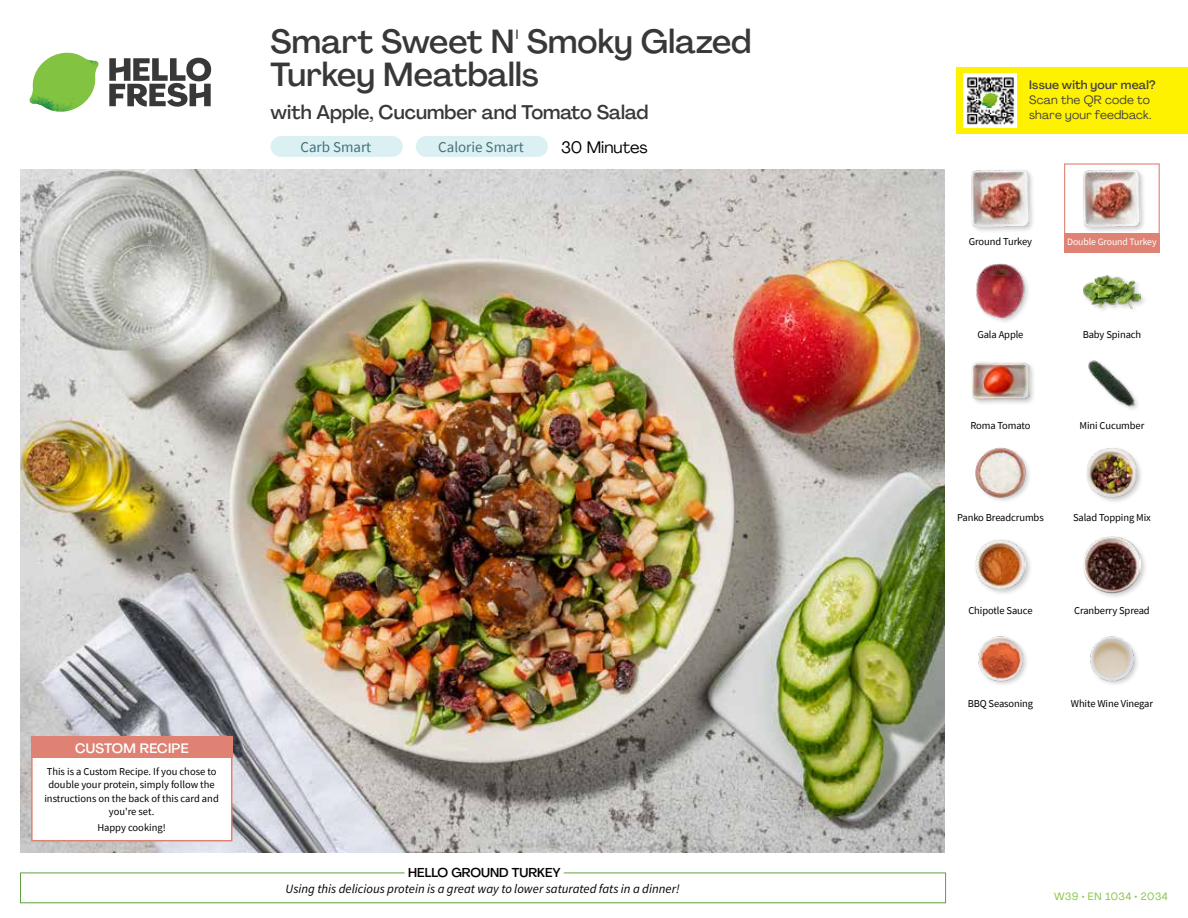
<style>
.page{position:relative;width:1188px;height:918px;background:#fff}
.page>*{position:absolute;margin:0;border:0;box-sizing:border-box;transform-origin:0 0}
.t1{font:500 33px/33px "Agrandir";color:#383839}
.t2{font:500 19.5px "Agrandir";color:#383839}
.t3{font:16.5px "Agrandir";color:#000}
.t4{font:15px "Source Sans Pro";color:#43717b}
.t5{font:500 13.5px "Agrandir";letter-spacing:.02em;color:#fff}
.t6{font:italic 12.75px "Source Sans Pro";color:#000}
.t7{font:500 12.75px "Agrandir";color:#000}
.t8{font:12px/15px "Agrandir";letter-spacing:.02em;color:#414042}
.t9{font:500 12px "Agrandir";letter-spacing:.02em;color:#414042}
.t10{font:10.5px/13.5px "Source Sans Pro";letter-spacing:-.01em;color:#000;text-align:center}
.t11{font:10.5px "Agrandir";letter-spacing:.05em;color:#82c341}
.t12{font:9.75px "Source Sans Pro";letter-spacing:-.01em;color:#fff}
</style>
<div class="page">
<svg style="left:109px;top:57px;width:102px;height:50px"></svg>
<svg style="left:34px;top:53px;width:62px;height:40px"></svg>
<img style="left:67px;top:53px;width:32px;height:26px">
<img style="left:33px;top:75px;width:59px;height:11px">
<img style="left:29px;top:79px;width:61px;height:33px">
<img style="left:65px;top:86px;width:27px;height:25px">
<div style="left:20px;top:873px;width:926px;height:30px;border:1px solid #609f43"></div>
<div style="left:405px;top:865px;width:159px;height:15px;background:#fff"></div>
<img style="left:21px;top:170px;width:924px;height:682px">
<img style="left:1090px;top:636px;width:48px;height:49px">
<img style="left:978px;top:636px;width:49px;height:49px">
<div style="left:1082px;top:535px;width:65px;height:64px;background:#000;opacity:.2"></div>
<img style="left:1083px;top:536px;width:58px;height:57px">
<div style="left:974px;top:538px;width:59px;height:58px;background:#000;opacity:.2"></div>
<img style="left:975px;top:539px;width:51px;height:51px">
<div style="left:1086px;top:446px;width:58px;height:58px;background:#000;opacity:.2"></div>
<img style="left:1087px;top:447px;width:50px;height:51px">
<img style="left:975px;top:447px;width:54px;height:54px">
<img style="left:1088px;top:360px;width:50px;height:49px">
<div style="left:971px;top:361px;width:65px;height:45px;background:#000;opacity:.2"></div>
<img style="left:972px;top:361px;width:57px;height:45px">
<div style="left:1082px;top:274px;width:65px;height:41px;background:#000;opacity:.2"></div>
<img style="left:1083px;top:274px;width:58px;height:41px">
<div style="left:975px;top:263px;width:56px;height:61px;background:#000;opacity:.2"></div>
<img style="left:975px;top:263px;width:54px;height:56px">
<div style="left:1082px;top:169px;width:65px;height:64px;background:#000;opacity:.2"></div>
<img style="left:1083px;top:170px;width:58px;height:57px">
<div style="left:970px;top:169px;width:65px;height:64px;background:#000;opacity:.2"></div>
<img style="left:972px;top:170px;width:57px;height:57px">
<div style="left:271px;top:136px;width:132px;height:21px;background:#dbf0f2;border-radius:10px"></div>
<div style="left:416px;top:136px;width:132px;height:21px;background:#dbf0f2;border-radius:10px"></div>
<div style="left:1064px;top:163px;width:96px;height:73px;border:1px solid #df8273"></div>
<div style="left:1064px;top:234px;width:96px;height:19px;background:#df8273"></div>
<div style="left:31px;top:737px;width:201px;height:104px;background:#fff;border:2px solid #df8273"></div>
<div style="left:31px;top:737px;width:202px;height:21px;background:#df8273"></div>
<div style="left:956px;top:67px;width:232px;height:67px;background:#fff200"></div>
<img style="left:964px;top:74px;width:52px;height:54px">
<svg style="left:982px;top:93px;width:16px;height:14px"></svg>
<h1 class="t1" style="left:271px;top:25px;width:482px">Smart Sweet N' Smoky Glazed<br>Turkey Meatballs</h1>
<h2 class="t2" style="left:271px;top:100px;width:379px">with Apple, Cucumber and Tomato Salad</h2>
<h3 class="t3" style="left:561px;top:137px;width:88px">30 Minutes</h3>
<h3 class="t4" style="left:300px;top:138px;width:72px">Carb Smart</h3>
<h3 class="t4" style="left:438px;top:138px;width:87px">Calorie Smart</h3>
<p class="t5" style="left:75px;top:739px;width:115px">CUSTOM RECIPE</p>
<p class="t10" style="left:44px;top:765px;width:176px">This is a Custom Recipe. If you chose to double your protein, simply follow the instructions on the back of this card and you're set.</p>
<p class="t10" style="left:97px;top:821px;width:70px">Happy cooking!</p>
<p class="t7" style="left:408px;top:864px;width:154px">HELLO GROUND TURKEY</p>
<p class="t6" style="left:286px;top:881px;width:396px">Using this delicious protein is a great way to lower saturated fats in a dinner!</p>
<p class="t9" style="left:1029px;top:77px;width:128px">Issue with your meal?</p>
<p class="t8" style="left:1029px;top:92px;width:124px">Scan the QR code to share your feedback.</p>
<p class="t10" style="left:969px;top:235px;width:65px">Ground Turkey</p>
<p class="t12" style="left:1067px;top:236px;width:91px">Double Ground Turkey</p>
<p class="t10" style="left:977px;top:328px;width:48px">Gala Apple</p>
<p class="t10" style="left:1083px;top:328px;width:60px">Baby Spinach</p>
<p class="t10" style="left:970px;top:419px;width:62px">Roma Tomato</p>
<p class="t10" style="left:1080px;top:419px;width:66px">Mini Cucumber</p>
<p class="t10" style="left:957px;top:511px;width:88px">Panko Breadcrumbs</p>
<p class="t10" style="left:1073px;top:511px;width:79px">Salad Topping Mix</p>
<p class="t10" style="left:968px;top:604px;width:66px">Chipotle Sauce</p>
<p class="t10" style="left:968px;top:697px;width:67px">BBQ Seasoning</p>
<p class="t10" style="left:1074px;top:604px;width:77px">Cranberry Spread</p>
<p class="t10" style="left:1071px;top:697px;width:84px">White Wine Vinegar</p>
<p class="t11" style="left:1054px;top:890px;width:115px">W39 • EN 1034 • 2034</p>
</div>
